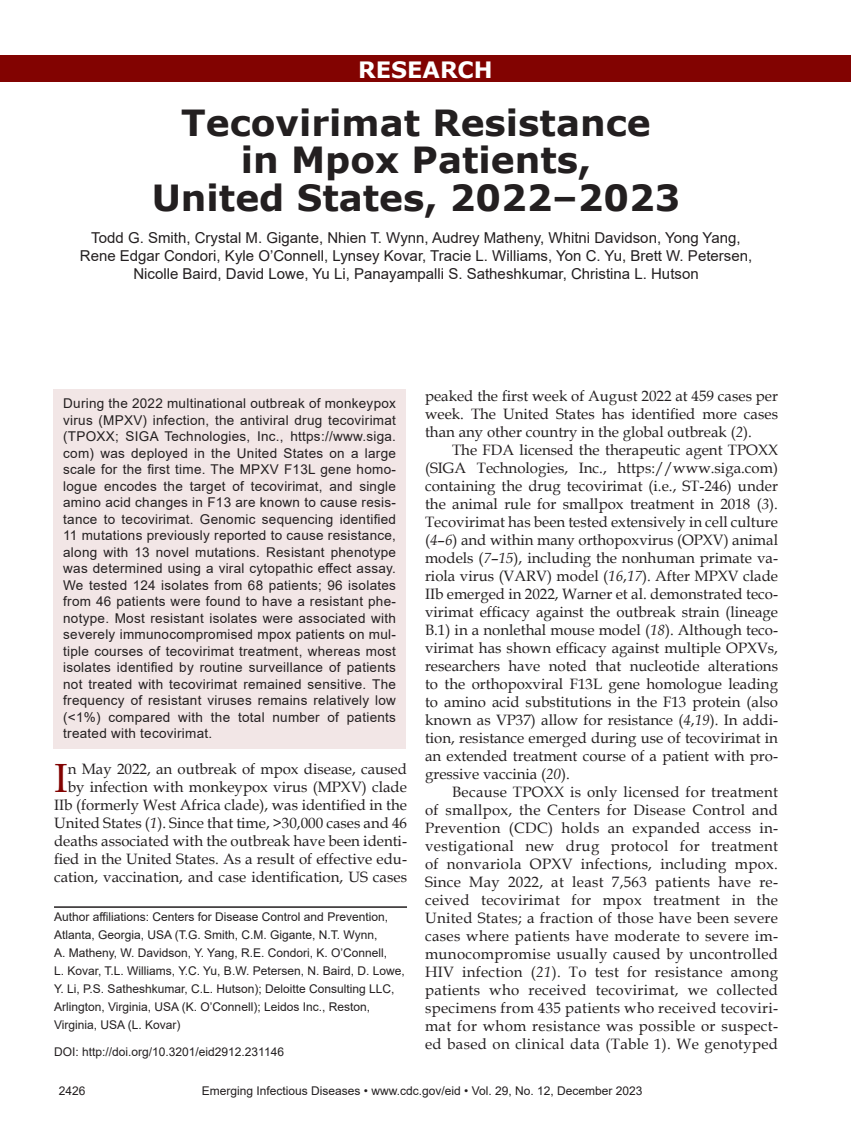
<style>
.page{position:relative;width:851px;height:1134px;background:#fff}
.page>*{position:absolute;margin:0;border:0;box-sizing:border-box;transform-origin:0 0}
.t1{font:40.8px "Book Antiqua";color:#820301}
.t2{font:700 36px/37.5px "Verdana";color:#231f20;text-align:center}
.t3{font:700 22.5px "Verdana";color:#fff}
.t4{font:15px/18px "Book Antiqua";color:#231f20;text-align:justify}
.t5{font:15px/18px "Arial";color:#231f20;text-align:center}
.t6{font:13.5px/16.5px "Arial";letter-spacing:.02em;color:#231f20;text-align:justify}
.t7{font:12px/18px "Arial";color:#231f20}
.s1{font-style:italic}
</style>
<div class="page">
<hr style="left:54px;top:906px;width:353px;height:2px;background:#231f20">
<div style="left:0;top:55px;width:850px;height:27px;background:#820301"></div>
<div style="left:53px;top:389px;width:353px;height:359px;background:#f2e6e6"></div>
<h3 class="t3" style="left:358px;top:54px;width:136px">RESEARCH</h3>
<h2 class="t2" style="left:152px;top:103px;width:530px">Tecovirimat Resistance<br>in Mpox Patients,<br>United States, 2022–2023</h2>
<p class="t5" style="left:80px;top:229px;width:673px">Todd G. Smith, Crystal M. Gigante, Nhien T. Wynn, Audrey Matheny, Whitni Davidson, Yong Yang,<br>Rene Edgar Condori, Kyle O’Connell, Lynsey Kovar, Tracie L. Williams, Yon C. Yu, Brett W. Petersen,<br>Nicolle Baird, David Lowe, Yu Li, Panayampalli S. Satheshkumar, Christina L. Hutson</p>
<p class="t6" style="left:63px;top:395px;width:334px">During the 2022 multinational outbreak of monkeypox virus (MPXV) infection, the antiviral drug tecovirimat (TPOXX; SIGA Technologies, Inc., https://www.siga. com) was deployed in the United States on a large scale for the first time. The MPXV F13L gene homo&shy;logue encodes the target of tecovirimat, and single amino acid changes in F13 are known to cause resis&shy;tance to tecovirimat. Genomic sequencing identified 11 mutations previously reported to cause resistance, along with 13 novel mutations. Resistant phenotype was determined using a viral cytopathic effect assay.<br>We tested 124 isolates from 68 patients; 96 isolates from 46 patients were found to have a resistant phe&shy;notype. Most resistant isolates were associated with severely immunocompromised mpox patients on mul&shy;tiple courses of tecovirimat treatment, whereas most isolates identified by routine surveillance of patients not treated with tecovirimat remained sensitive. The frequency of resistant viruses remains relatively low (&lt;1%) compared with the total number of patients treated with tecovirimat.</p>
<p class="t4" style="left:54px;top:760px;width:354px;text-align:right">n May 2022, an outbreak of mpox disease, caused by infection with monkeypox virus (MPXV) clade IIb (formerly West Africa clade), was identified in the United States (<span class="s1">1</span>). Since that time, &gt;30,000 cases and 46 deaths associated with the outbreak have been identi&shy;fied in the United States. As a result of effective edu&shy;cation, vaccination, and case identification, US cases</p>
<h1 class="t1" style="left:54px;top:750px;width:15px">I</h1>
<p class="t7" style="left:54px;top:908px;width:352px">Author affiliations: Centers for Disease Control and Prevention, Atlanta, Georgia, USA (T.G. Smith, C.M. Gigante, N.T. Wynn,<br>A. Matheny, W. Davidson, Y. Yang, R.E. Condori, K. O’Connell,<br>L. Kovar, T.L. Williams, Y.C. Yu, B.W. Petersen, N. Baird, D. Lowe, Y. Li, P.S. Satheshkumar, C.L. Hutson); Deloitte Consulting LLC, Arlington, Virginia, USA (K. O’Connell); Leidos Inc., Reston, Virginia, USA (L. Kovar)</p>
<p class="t7" style="left:54px;top:1043px;width:231px">DOI: http://doi.org/10.3201/eid2912.231146</p>
<p class="t4" style="left:425px;top:386px;width:354px">peaked the first week of August 2022 at 459 cases per week. The United States has identified more cases than any other country in the global outbreak (<span class="s1">2</span>).</p>
<p class="t4" style="left:425px;top:440px;width:354px;text-indent:27px">The FDA licensed the therapeutic agent TPOXX (SIGA Technologies, Inc., https://www.siga.com) containing the drug tecovirimat (i.e., ST-246) under the animal rule for smallpox treatment in 2018 (<span class="s1">3</span>).<br>Tecovirimat has been tested extensively in cell culture (<span class="s1">4</span>–<span class="s1">6</span>) and within many orthopoxvirus (OPXV) animal models (<span class="s1">7</span>–<span class="s1">15</span>), including the nonhuman primate va&shy;riola virus (VARV) model (<span class="s1">16</span>,<span class="s1">17</span>). After MPXV clade IIb emerged in 2022, Warner et al. demonstrated teco&shy;virimat efficacy against the outbreak strain (lineage B.1) in a nonlethal mouse model (<span class="s1">18</span>). Although teco&shy;virimat has shown efficacy against multiple OPXVs, researchers have noted that nucleotide alterations to the orthopoxviral F13L gene homologue leading to amino acid substitutions in the F13 protein (also known as VP37) allow for resistance (<span class="s1">4</span>,<span class="s1">19</span>). In addi&shy;tion, resistance emerged during use of tecovirimat in an extended treatment course of a patient with pro&shy;gressive vaccinia (<span class="s1">20</span>).</p>
<p class="t4" style="left:425px;top:782px;width:354px;text-indent:27px">Because TPOXX is only licensed for treatment of smallpox, the Centers for Disease Control and Prevention (CDC) holds an expanded access in&shy;vestigational new drug protocol for treatment of nonvariola OPXV infections, including mpox.<br>Since May 2022, at least 7,563 patients have re&shy;ceived tecovirimat for mpox treatment in the United States; a fraction of those have been severe cases where patients have moderate to severe im&shy;munocompromise usually caused by uncontrolled HIV infection (<span class="s1">21</span>). To test for resistance among patients who received tecovirimat, we collected specimens from 435 patients who received tecoviri&shy;mat for whom resistance was possible or suspect&shy;ed based on clinical data (Table 1). We genotyped</p>
<p class="t7" style="left:59px;top:1082px;width:28px">2426</p>
<p class="t7" style="left:202px;top:1082px;width:442px">Emerging Infectious Diseases • www.cdc.gov/eid • Vol. 29, No. 12, December 2023</p>
</div>
